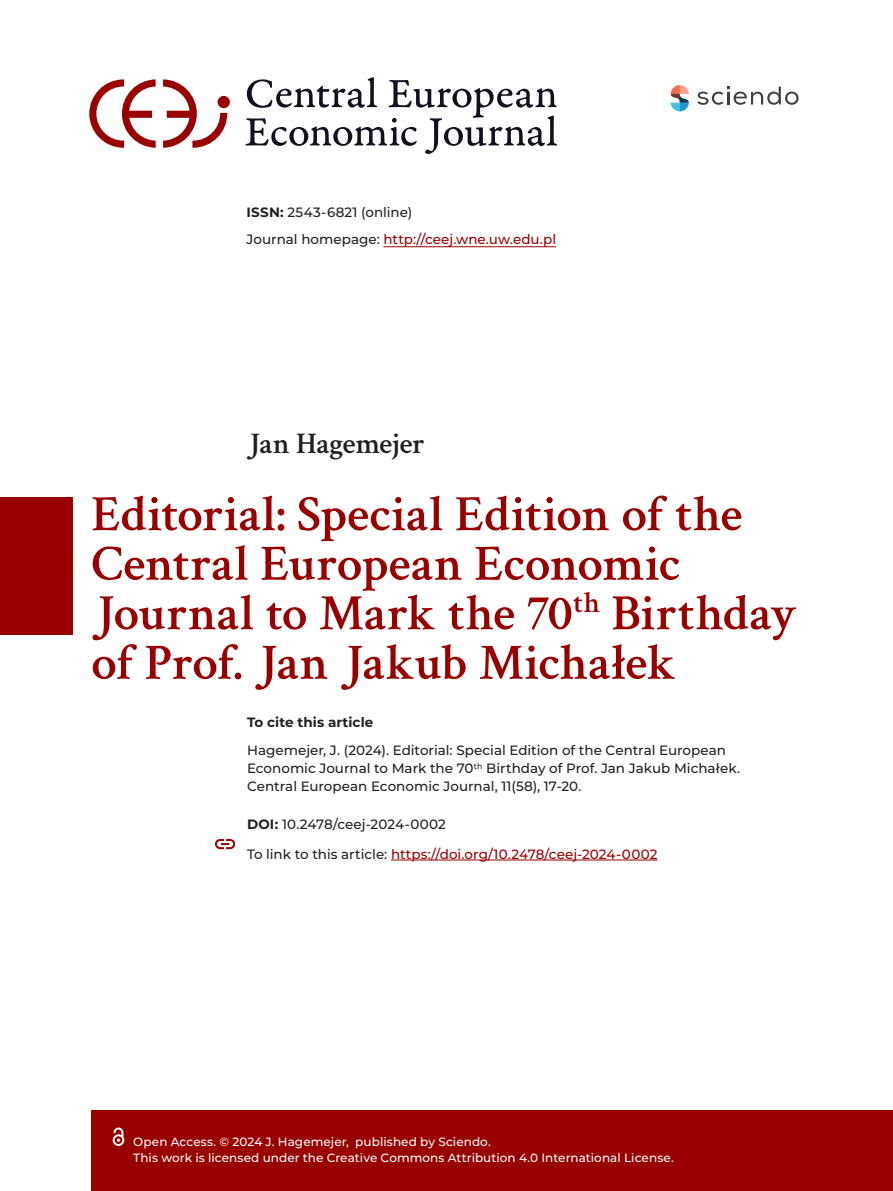
<style>
.page{position:relative;width:893px;height:1191px;background:#fff}
.page>*{position:absolute;margin:0;border:0;box-sizing:border-box;transform-origin:0 0}
.index_head1{font:600 51px/49.5px "Crimson Text";letter-spacing:-.005em;color:#900}
.t1{font:600 30px "Crimson Text";letter-spacing:-.01em;color:#231f20}
.citation{font:500 13.5px/18px "Montserrat";color:#231f20}
.citation-2{font:500 13.5px "Montserrat";color:#900}
.text_in_plus{font:500 13.5px "Montserrat";color:#900}
.text_in_plus-2{font:500 13.5px "Montserrat";letter-spacing:.01em;color:#231f20}
.citation-3{font:700 13.5px "Montserrat";letter-spacing:.005em;color:#231f20}
.t2{font:500 12px "Montserrat";letter-spacing:.005em;color:#fff}
.s1{font-weight:700}
.s2{color:#231f20}
</style>
<div class="page">
<div style="left:0;top:497px;width:72px;height:137px;background:#900"></div>
<div style="left:91px;top:1110px;width:802px;height:81px;background:#900"></div>
<hr style="left:383px;top:246px;width:173px;height:1px;background:#900">
<hr style="left:391px;top:859px;width:266px;height:1px;background:#900">
<svg style="left:671px;top:85px;width:18px;height:26px"></svg>
<svg style="left:697px;top:87px;width:101px;height:18px"></svg>
<svg style="left:113px;top:1127px;width:11px;height:19px"></svg>
<svg style="left:245px;top:77px;width:312px;height:77px"></svg>
<svg style="left:218px;top:96px;width:12px;height:12px"></svg>
<svg style="left:163px;top:79px;width:64px;height:69px"></svg>
<svg style="left:89px;top:79px;width:67px;height:69px"></svg>
<svg style="left:215px;top:839px;width:20px;height:10px"></svg>
<p class="text_in_plus-2" style="left:247px;top:203px;width:167px"><span class="s1">ISSN:</span> 2543-6821 (online)</p>
<p class="text_in_plus" style="left:247px;top:229px;width:311px"><span class="s2">Journal homepage:</span> http://ceej.wne.uw.edu.pl</p>
<p class="t1" style="left:247px;top:422px;width:180px">Jan Hagemejer</p>
<p class="index_head1" style="left:91px;top:485px;width:707px">Editorial: Special Edition of the<br>Central European Economic<br>Journal to Mark the 70<sup>th</sup> Birthday of Prof. Jan Jakub Michałek</p>
<p class="citation-3" style="left:247px;top:712px;width:128px">To cite this article</p>
<p class="citation" style="left:247px;top:741px;width:495px">Hagemejer, J. (2024). Editorial: Special Edition of the Central European<br>Economic Journal to Mark the 70<sup>th</sup> Birthday of Prof. Jan Jakub Michałek.<br>Central European Economic Journal, 11(58), 17-20.</p>
<p class="citation" style="left:247px;top:814px;width:200px"><span class="s1">DOI:</span> 10.2478/ceej-2024-0002</p>
<p class="citation-2" style="left:247px;top:844px;width:412px"><span class="s2">To link to this article:</span> https://doi.org/10.2478/ceej-2024-0002</p>
<p class="t2" style="left:133px;top:1132px;width:359px">Open Access. © 2024 J. Hagemejer, published by Sciendo.</p>
<p class="t2" style="left:133px;top:1149px;width:542px">This work is licensed under the Creative Commons Attribution 4.0 International License.</p>
</div>
